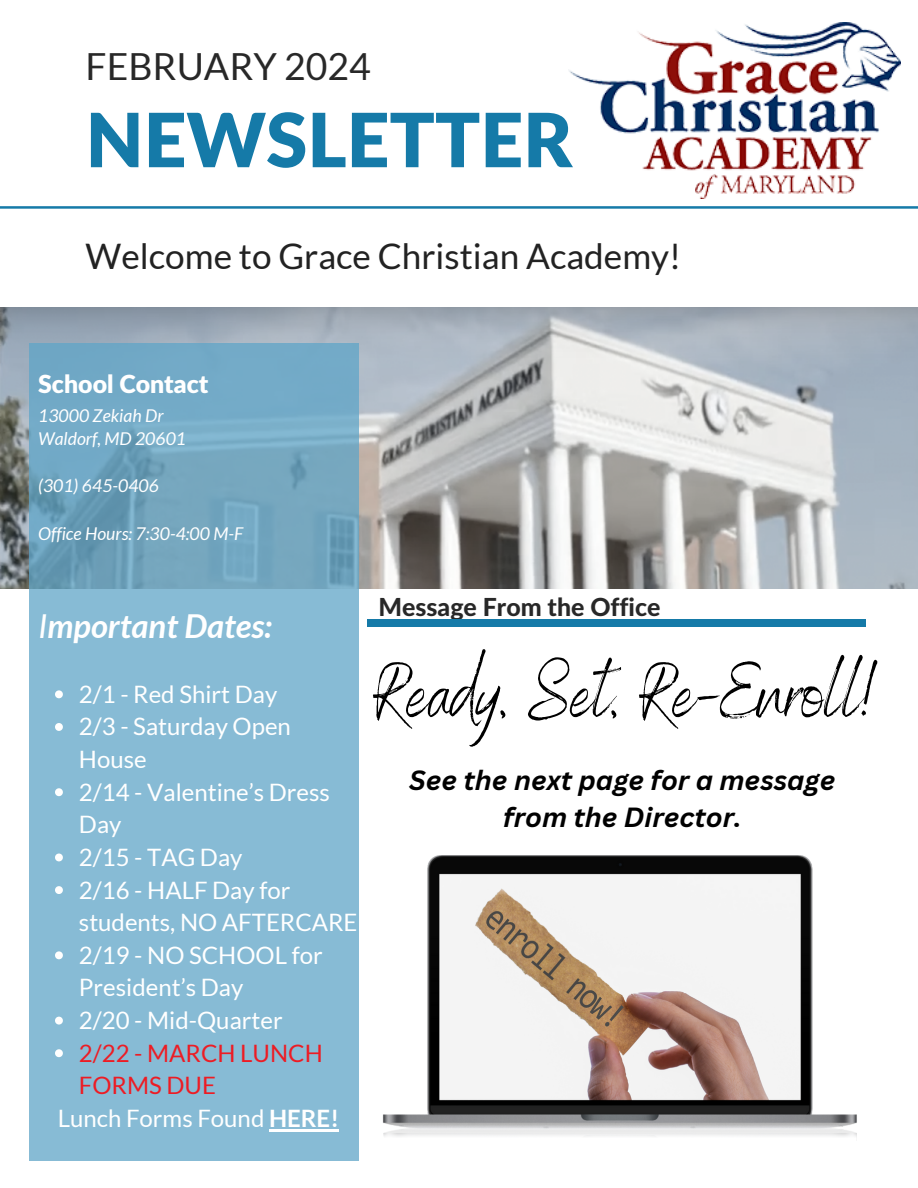
<style>
.page{position:relative;width:918px;height:1188px;background:#fff}
.page>*{position:absolute;margin:0;border:0;box-sizing:border-box;transform-origin:0 0}
.t1{font:77.1px "Benedict";color:#000}
.t2{font:900 74.7px "Lato Latin";color:#157aa8}
.t3{font:37.35px "Lato";color:#282828}
.t4{font:35.1px "Lato";color:#222}
.t5{font:italic 700 33px "Lato";color:#fff}
.t6{font:italic 700 27px/37.2px "Canva Sans";color:#000;text-align:center}
.t7{font:800 24.9px "Lato Latin";color:#282828}
.t8{font:900 24.9px "Lato Latin";color:#fff}
.t9{font:24px/32.7px "Lato";color:#fff}
.t10{font:24px/32.7px "Lato";color:#ed1c24}
.t11{font:italic 17.7px "Lato";color:#fff}
.s1{font-weight:400}
.s2{font-weight:700}
</style>
<div class="page">
<svg style="left:0;top:206px;width:918px;height:3px;background:#3b8fb6"></svg>
<img style="left:0;top:308px;width:918px;height:280px">
<div style="left:367px;top:620px;width:499px;height:7px;background:#157aa8"></div>
<svg style="left:29px;top:343px;width:329px;height:818px;background:#80b4cf"></svg>
<img style="left:569px;top:22px;width:331px;height:177px">
<img style="left:382px;top:856px;width:475px;height:282px">
<svg style="left:55px;top:690px;width:8px;height:8px"></svg>
<svg style="left:55px;top:723px;width:8px;height:8px"></svg>
<svg style="left:55px;top:788px;width:8px;height:8px"></svg>
<svg style="left:55px;top:854px;width:8px;height:7px"></svg>
<svg style="left:55px;top:886px;width:8px;height:8px"></svg>
<svg style="left:55px;top:951px;width:8px;height:8px"></svg>
<svg style="left:55px;top:1017px;width:8px;height:8px"></svg>
<svg style="left:55px;top:1049px;width:8px;height:8px"></svg>
<hr style="left:269px;top:1129px;width:70px;height:2px;background:#fff">
<h1 class="t3" style="left:86px;top:44px;width:287px">FEBRUARY 2024</h1>
<p class="t2" style="left:86px;top:107px;width:488px">NEWSLETTER</p>
<h3 class="t4" style="left:86px;top:234px;width:597px">Welcome to Grace Christian Academy!</h3>
<p class="t8" style="left:38px;top:373px;width:172px">School Contact</p>
<p class="t11" style="left:38px;top:404px;width:127px">13000 Zekiah Dr</p>
<p class="t11" style="left:38px;top:428px;width:150px">Waldorf, MD 20601</p>
<h4 class="t11" style="left:38px;top:475px;width:122px">(301) 645-0406</h4>
<p class="t11" style="left:38px;top:522px;width:207px">Office Hours: 7:30-4:00 M-F</p>
<p class="t5" style="left:38px;top:605px;width:235px"><span class="s1">I</span>mportant Dates:</p>
<p class="t9" style="left:79px;top:677px;width:200px">2/1 - Red Shirt Day</p>
<p class="t9" style="left:79px;top:710px;width:214px">2/3 - Saturday Open<br>House</p>
<p class="t9" style="left:79px;top:775px;width:253px">2/14 - Valentine’s Dress<br>Day</p>
<p class="t9" style="left:79px;top:840px;width:165px">2/15 - TAG Day</p>
<p class="t9" style="left:79px;top:873px;width:280px">2/16 - HALF Day for students, NO AFTERCARE</p>
<p class="t9" style="left:79px;top:938px;width:245px">2/19 - NO SCHOOL for<br>President’s Day</p>
<h6 class="t9" style="left:79px;top:1003px;width:205px">2/20 - Mid-Quarter</h6>
<h5 class="t10" style="left:79px;top:1036px;width:245px">2/22 - MARCH LUNCH<br>FORMS DUE</h5>
<h2 class="t9" style="left:58px;top:1101px;width:283px">Lunch Forms Found <span class="s2">HERE!</span></h2>
<h4 class="t7" style="left:379px;top:596px;width:283px">Message From the Office</h4>
<h5 class="t1" style="left:373px;top:643px;width:506px">Ready, Set, Re-Enroll!</h5>
<p class="t6" style="left:409px;top:761px;width:428px">See the next page for a message from the Director.</p>
</div>
